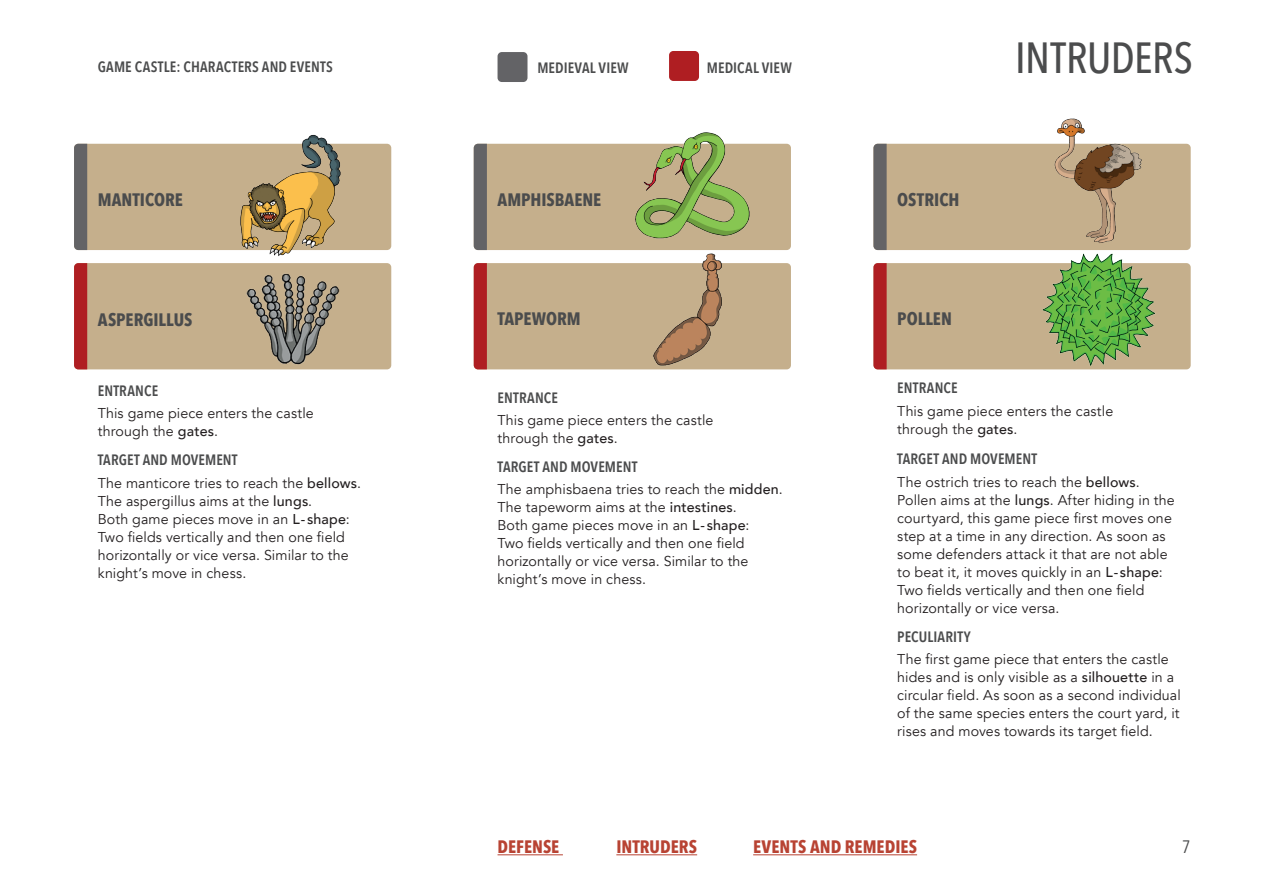
<style>
.page{position:relative;width:1263px;height:893px;background:#fff}
.page>*{position:absolute;margin:0;border:0;box-sizing:border-box;transform-origin:0 0}
.t1{font:500 43.5px "Avenir Next Condensed";letter-spacing:-.01em;color:#4b4c4d}
.t2{font:700 18px "Avenir Next Condensed";color:#4b4c4d}
.t3{font:700 18px "Avenir Next Condensed";letter-spacing:.005em;color:#b84333}
.t4{font:18px "Avenir Next Condensed";color:#4b4c4d}
.t5{font:600 15px "Avenir Next Condensed";letter-spacing:.01em;color:#4b4c4d}
.t6{font:14.25px/18px "Avenir";letter-spacing:.01em;color:#231f20}
.s1{font-weight:500}
</style>
<div class="page">
<div style="left:74px;top:263px;width:317px;height:106px;background:#c5af8c;border-radius:4px"></div>
<div style="left:474px;top:263px;width:317px;height:106px;background:#c5af8c;border-radius:4px"></div>
<div style="left:873px;top:263px;width:318px;height:106px;background:#c5af8c;border-radius:4px"></div>
<div style="left:74px;top:144px;width:317px;height:106px;background:#c5af8c;border-radius:4px"></div>
<div style="left:474px;top:144px;width:317px;height:106px;background:#c5af8c;border-radius:4px"></div>
<div style="left:873px;top:144px;width:318px;height:106px;background:#c5af8c;border-radius:4px"></div>
<svg style="left:74px;top:263px;width:13px;height:106px"></svg>
<svg style="left:474px;top:263px;width:13px;height:106px"></svg>
<svg style="left:873px;top:263px;width:14px;height:106px"></svg>
<svg style="left:74px;top:144px;width:13px;height:106px"></svg>
<svg style="left:474px;top:144px;width:13px;height:106px"></svg>
<svg style="left:873px;top:144px;width:14px;height:106px"></svg>
<div style="left:497px;top:52px;width:30px;height:30px;background:#636366;border-radius:4px"></div>
<div style="left:669px;top:51px;width:30px;height:30px;background:#af1e22;border-radius:4px"></div>
<img style="left:230px;top:135px;width:122px;height:120px">
<img style="left:228px;top:255px;width:130px;height:115px">
<img style="left:632px;top:132px;width:122px;height:107px">
<img style="left:649px;top:253px;width:95px;height:113px">
<img style="left:1041px;top:118px;width:115px;height:125px">
<img style="left:1035px;top:253px;width:133px;height:117px">
<hr style="left:497px;top:854px;width:66px;height:1px;background:#b84333">
<hr style="left:616px;top:854px;width:81px;height:1px;background:#b84333">
<hr style="left:753px;top:854px;width:164px;height:1px;background:#b84333">
<p class="t5" style="left:98px;top:54px;width:237px">GAME CASTLE: CHARACTERS AND EVENTS</p>
<p class="t5" style="left:537px;top:54px;width:93px">MEDIEVAL VIEW</p>
<p class="t5" style="left:707px;top:54px;width:87px">MEDICAL VIEW</p>
<p class="t2" style="left:98px;top:188px;width:87px">MANTICORE</p>
<p class="t2" style="left:497px;top:189px;width:105px">AMPHISBAENE</p>
<p class="t2" style="left:897px;top:188px;width:64px">OSTRICH</p>
<p class="t2" style="left:98px;top:309px;width:96px">ASPERGILLUS</p>
<p class="t2" style="left:498px;top:308px;width:85px">TAPEWORM</p>
<p class="t2" style="left:897px;top:308px;width:56px">POLLEN</p>
<h1 class="t1" style="left:1015px;top:32px;width:179px">INTRUDERS</h1>
<p class="t5" style="left:98px;top:378px;width:62px">ENTRANCE</p>
<p class="t6" style="left:98px;top:404px;width:217px">This game piece enters the castle through the <span class="s1">gates</span>.</p>
<p class="t5" style="left:98px;top:447px;width:141px">TARGET AND MOVEMENT</p>
<p class="t6" style="left:98px;top:474px;width:265px">The manticore tries to reach the <span class="s1">bellows</span>.<br>The aspergillus aims at the <span class="s1">lungs</span>.<br>Both game pieces move in an <span class="s1">L-shape</span>:<br>Two fields vertically and then one field horizontally or vice versa. Similar to the knight’s move in chess.</p>
<p class="t5" style="left:497px;top:384px;width:62px">ENTRANCE</p>
<p class="t6" style="left:497px;top:411px;width:217px">This game piece enters the castle through the <span class="s1">gates</span>.</p>
<p class="t5" style="left:497px;top:454px;width:141px">TARGET AND MOVEMENT</p>
<p class="t6" style="left:497px;top:481px;width:287px">The amphisbaena tries to reach the <span class="s1">midden</span>.<br>The tapeworm aims at the <span class="s1">intestines</span>.<br>Both game pieces move in an <span class="s1">L-shape</span>:<br>Two fields vertically and then one field horizontally or vice versa. Similar to the knight’s move in chess.</p>
<p class="t5" style="left:897px;top:375px;width:62px">ENTRANCE</p>
<p class="t6" style="left:897px;top:402px;width:217px">This game piece enters the castle through the <span class="s1">gates</span>.</p>
<p class="t5" style="left:897px;top:446px;width:141px">TARGET AND MOVEMENT</p>
<p class="t6" style="left:897px;top:473px;width:279px">The ostrich tries to reach the <span class="s1">bellows</span>.<br>Pollen aims at the <span class="s1">lungs</span>. After hiding in the courtyard, this game piece first moves one step at a time in any direction. As soon as some defenders attack it that are not able to beat it, it moves quickly in an <span class="s1">L-shape</span>:<br>Two fields vertically and then one field horizontally or vice versa.</p>
<p class="t5" style="left:897px;top:624px;width:75px">PECULIARITY</p>
<p class="t6" style="left:897px;top:651px;width:285px">The first game piece that enters the castle hides and is only visible as a <span class="s1">silhouette</span> in a circular field. As soon as a second individual of the same species enters the court yard, it rises and moves towards its target field.</p>
<p class="t3" style="left:497px;top:836px;width:63px">DEFENSE</p>
<p class="t3" style="left:616px;top:836px;width:82px">INTRUDERS</p>
<p class="t3" style="left:753px;top:836px;width:165px">EVENTS AND REMEDIES</p>
<p class="t4" style="left:1182px;top:831px;width:10px">7</p>
</div>
